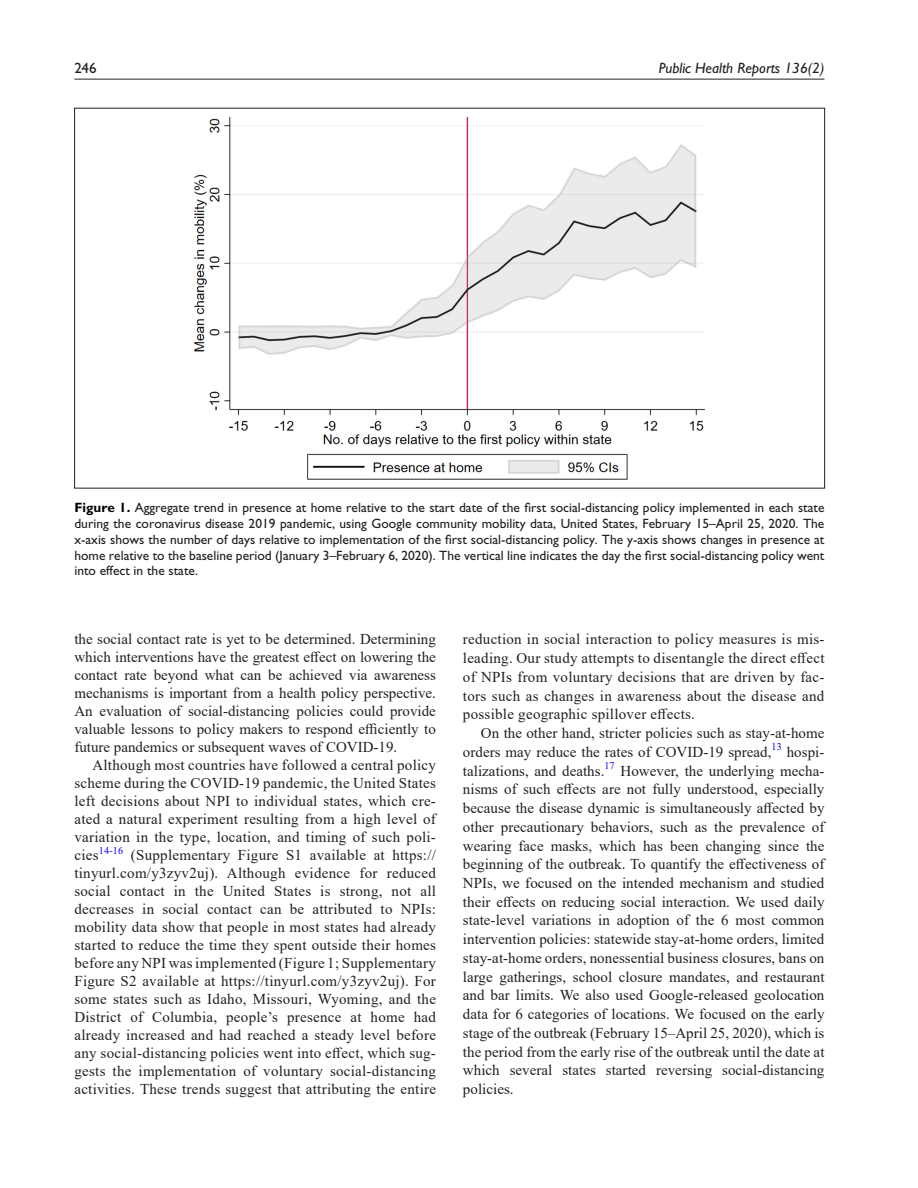
<style>
.page{position:relative;width:918px;height:1188px;background:#fff}
.page>*{position:absolute;margin:0;border:0;box-sizing:border-box;transform-origin:0 0}
.t1{font:15px/18px "Times New Roman";letter-spacing:.01em;color:#231f20;text-align:justify}
.t2{font:italic 15px "Gill Sans";color:#231f20}
.t3{font:15px "Gill Sans";color:#231f20}
.t4{font:13.5px/15.8px "Gill Sans";color:#231f20;text-align:justify}
.s1{font-weight:700;color:#000}
</style>
<div class="page">
<hr style="left:74px;top:79px;width:750px;height:1px;background:#231f20">
<img style="left:194px;top:117px;width:511px;height:362px">
<p class="t3" style="left:74px;top:59px;width:24px">246</p>
<p class="t2" style="left:659px;top:59px;width:167px">Public Health Reports 136(2)</p>
<p class="t4" style="left:74px;top:500px;width:752px"><span class="s1">Figure 1.</span> Aggregate trend in presence at home relative to the start date of the first social-distancing policy implemented in each state during the coronavirus disease 2019 pandemic, using Google community mobility data, United States, February 15–April 25, 2020. The x-axis shows the number of days relative to implementation of the first social-distancing policy. The y-axis shows changes in presence at home relative to the baseline period (January 3–February 6, 2020). The vertical line indicates the day the first social-distancing policy went into effect in the state.</p>
<p class="t1" style="left:74px;top:630px;width:363px">the social contact rate is yet to be determined. Determining which interventions have the greatest effect on lowering the contact rate beyond what can be achieved via awareness mechanisms is important from a health policy perspective.<br>An evaluation of social-distancing policies could provide valuable lessons to policy makers to respond efficiently to future pandemics or subsequent waves of COVID-19.</p>
<p class="t1" style="left:74px;top:756px;width:363px;text-indent:18px">Although most countries have followed a central policy scheme during the COVID-19 pandemic, the United States left decisions about NPI to individual states, which cre&shy;ated a natural experiment resulting from a high level of variation in the type, location, and timing of such poli&shy;cies<sup>14-16</sup> (Supplementary Figure S1 available at https:// tinyurl.com/y3zyv2uj). Although evidence for reduced social contact in the United States is strong, not all decreases in social contact can be attributed to NPIs: mobility data show that people in most states had already started to reduce the time they spent outside their homes before any NPI was implemented (Figure 1; Supplementary Figure S2 available at https://tinyurl.com/y3zyv2uj). For some states such as Idaho, Missouri, Wyoming, and the District of Columbia, people’s presence at home had already increased and had reached a steady level before any social-distancing policies went into effect, which sug&shy;gests the implementation of voluntary social-distancing activities. These trends suggest that attributing the entire</p>
<p class="t1" style="left:463px;top:630px;width:363px;line-height:18.8px">reduction in social interaction to policy measures is mis&shy;leading. Our study attempts to disentangle the direct effect of NPIs from voluntary decisions that are driven by fac&shy;tors such as changes in awareness about the disease and possible geographic spillover effects.</p>
<p class="t1" style="left:463px;top:723px;width:363px;line-height:18.8px;text-indent:18px">On the other hand, stricter policies such as stay-at-home orders may reduce the rates of COVID-19 spread,<sup>13</sup> hospi&shy;talizations, and deaths.<sup>17</sup> However, the underlying mecha&shy;nisms of such effects are not fully understood, especially because the disease dynamic is simultaneously affected by other precautionary behaviors, such as the prevalence of wearing face masks, which has been changing since the beginning of the outbreak. To quantify the effectiveness of NPIs, we focused on the intended mechanism and studied their effects on reducing social interaction. We used daily state-level variations in adoption of the 6 most common intervention policies: statewide stay-at-home orders, limited stay-at-home orders, nonessential business closures, bans on large gatherings, school closure mandates, and restaurant and bar limits. We also used Google-released geolocation data for 6 categories of locations. We focused on the early stage of the outbreak (February 15–April 25, 2020), which is the period from the early rise of the outbreak until the date at which several states started reversing social-distancing policies.</p>
</div>
